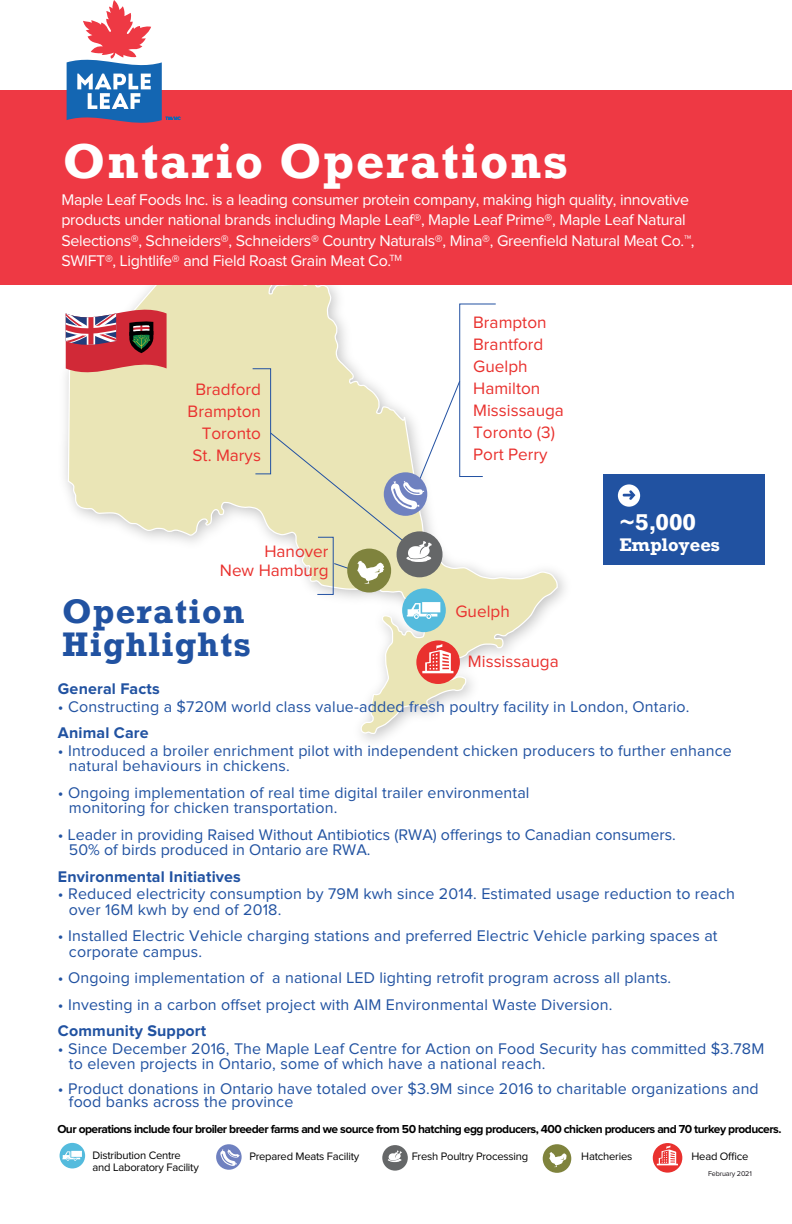
<style>
.page{position:relative;width:792px;height:1224px;background:#fff}
.page>*{position:absolute;margin:0;border:0;box-sizing:border-box;transform-origin:0 0}
.t1{font:700 46px "Rockwell";letter-spacing:.04em;color:#fff}
.t2{font:700 32px/33.4px "Rockwell";letter-spacing:.04em;color:#2152a1}
.t3{font:700 21.5px "Rockwell";color:#fff}
.t4{font:700 17.2px "Rockwell";color:#fff}
.t5{font:17.1px/22px "Proxima Nova";color:#e9312e;text-align:right}
.t6{font:16px/15.5px "Proxima Nova";letter-spacing:.01em;color:#2152a1}
.t7{font:16px/20.2px "Proxima Nova";letter-spacing:-.02em;color:#fff}
.t8{font:700 16px "Proxima Nova";letter-spacing:.01em;color:#2152a1}
.t9{font:700 12px "Proxima Nova";letter-spacing:-.045em;color:#000001}
.t10{font:11.2px "Proxima Nova";letter-spacing:-.02em;color:#000001}
.t11{font:7.2px "Proxima Nova";letter-spacing:-.02em;color:#171419}
</style>
<div class="page">
<svg style="left:67px;top:285px;width:492px;height:450px"></svg>
<div style="left:0;top:90px;width:792px;height:195px;background:#ee3944"></div>
<svg style="left:67px;top:0;width:114px;height:123px"></svg>
<svg style="left:66px;top:300px;width:101px;height:82px"></svg>
<div style="left:402px;top:588px;width:44px;height:44px;background:#54bbdd;border-radius:50%"></div>
<svg style="left:407px;top:602px;width:33px;height:17px"></svg>
<div style="left:416px;top:640px;width:44px;height:44px;background:#e9312e;border-radius:50%"></div>
<svg style="left:422px;top:644px;width:31px;height:29px"></svg>
<svg style="left:252px;top:303px;width:244px;height:292px"></svg>
<div style="left:604px;top:475px;width:161px;height:90px;background:#2152a1"></div>
<div style="left:618px;top:484px;width:22px;height:23px;background:#fff;border-radius:50%"></div>
<svg style="left:623px;top:490px;width:12px;height:10px"></svg>
<div style="left:60px;top:1143px;width:25px;height:25px;background:#54bbdd;border-radius:50%"></div>
<svg style="left:62px;top:1151px;width:20px;height:10px"></svg>
<svg style="left:216px;top:1144px;width:26px;height:26px"></svg>
<svg style="left:220px;top:1149px;width:20px;height:17px"></svg>
<div style="left:382px;top:1145px;width:26px;height:26px;background:#656768;border-radius:50%"></div>
<svg style="left:388px;top:1150px;width:14px;height:12px"></svg>
<div style="left:543px;top:1144px;width:28px;height:29px;background:#7f833d;border-radius:50%"></div>
<svg style="left:549px;top:1152px;width:18px;height:15px"></svg>
<svg style="left:653px;top:1143px;width:29px;height:30px"></svg>
<svg style="left:657px;top:1146px;width:21px;height:19px"></svg>
<h1 class="t1" style="left:63px;top:131px;width:506px">Ontario Operations</h1>
<p class="t7" style="left:61px;top:191px;width:635px">Maple Leaf Foods Inc. is a leading consumer protein company, making high quality, innovative products under national brands including Maple Leaf®, Maple Leaf Prime®, Maple Leaf Natural Selections®, Schneiders®, Schneiders® Country Naturals®, Mina®, Greenfield Natural Meat Co.™, SWIFT®, Lightlife® and Field Roast Grain Meat Co.<sup>TM</sup></p>
<p class="t5" style="left:188px;top:379px;width:75px">Bradford<br>Brampton<br>Toronto<br>St. Marys</p>
<p class="t5" style="left:220px;top:542px;width:110px;line-height:19.6px">Hanover<br>New Hamburg</p>
<p class="t2" style="left:62px;top:594px;width:190px">Operation<br>Highlights</p>
<p class="t8" style="left:58px;top:681px;width:103px">General Facts</p>
<p class="t5" style="left:473px;top:312px;width:92px;text-align:left">Brampton<br>Brantford<br>Guelph<br>Hamilton<br>Mississauga<br>Toronto (3)<br>Port Perry</p>
<p class="t5" style="left:455px;top:601px;width:56px">Guelph</p>
<p class="t5" style="left:468px;top:651px;width:92px">Mississauga</p>
<p class="t3" style="left:620px;top:509px;width:78px">~5,000</p>
<p class="t4" style="left:620px;top:533px;width:102px">Employees</p>
<p class="t6" style="left:58px;top:699px;width:633px">• Constructing a $720M world class value-added fresh poultry facility in London, Ontario.</p>
<h2 class="t8" style="left:58px;top:725px;width:92px">Animal Care</h2>
<p class="t6" style="left:69px;top:743px;width:664px;text-indent:-11px">• Introduced a broiler enrichment pilot with independent chicken producers to further enhance natural behaviours in chickens.</p>
<p class="t6" style="left:69px;top:785px;width:462px;text-indent:-11px">• Ongoing implementation of real time digital trailer environmental monitoring for chicken transportation.</p>
<p class="t6" style="left:69px;top:827px;width:609px;text-indent:-11px">• Leader in providing Raised Without Antibiotics (RWA) o˛erings to Canadian consumers.<br>50% of birds produced in Ontario are RWA.</p>
<h2 class="t8" style="left:58px;top:869px;width:184px">Environmental Initiatives</h2>
<p class="t6" style="left:69px;top:887px;width:668px;text-indent:-11px">• Reduced electricity consumption by 79M kwh since 2014. Estimated usage reduction to reach over 16M kwh by end of 2018.</p>
<p class="t6" style="left:69px;top:929px;width:650px;text-indent:-11px">• Installed Electric Vehicle charging stations and preferred Electric Vehicle parking spaces at corporate campus.</p>
<p class="t6" style="left:58px;top:971px;width:615px">• Ongoing implementation of a national LED lighting retrofit program across all plants.</p>
<p class="t6" style="left:58px;top:997px;width:556px">• Investing in a carbon o˛set project with AIM Environmental Waste Diversion.</p>
<h2 class="t8" style="left:58px;top:1023px;width:150px">Community Support</h2>
<p class="t6" style="left:69px;top:1041px;width:697px;text-indent:-11px">• Since December 2016, The Maple Leaf Centre for Action on Food Security has committed $3.78M to eleven projects in Ontario, some of which have a national reach.</p>
<p class="t6" style="left:69px;top:1082px;width:691px;line-height:13.5px;text-indent:-11px">• Product donations in Ontario have totaled over $3.9M since 2016 to charitable organizations and food banks across the province</p>
<p class="t9" style="left:57px;top:1124px;width:726px">Our operations include four broiler breeder farms and we source from 50 hatching egg producers, 400 chicken producers and 70 turkey producers.</p>
<p class="t10" style="left:93px;top:1151px;width:90px">Distribution Centre</p>
<p class="t10" style="left:249px;top:1151px;width:112px">Prepared Meats Facility</p>
<p class="t10" style="left:412px;top:1151px;width:118px">Fresh Poultry Processing</p>
<p class="t10" style="left:581px;top:1151px;width:52px">Hatcheries</p>
<p class="t10" style="left:692px;top:1151px;width:59px">Head O˜ce</p>
<p class="t10" style="left:93px;top:1162px;width:108px">and Laboratory Facility</p>
<p class="t11" style="left:708px;top:1170px;width:45px">February 2021</p>
</div>
